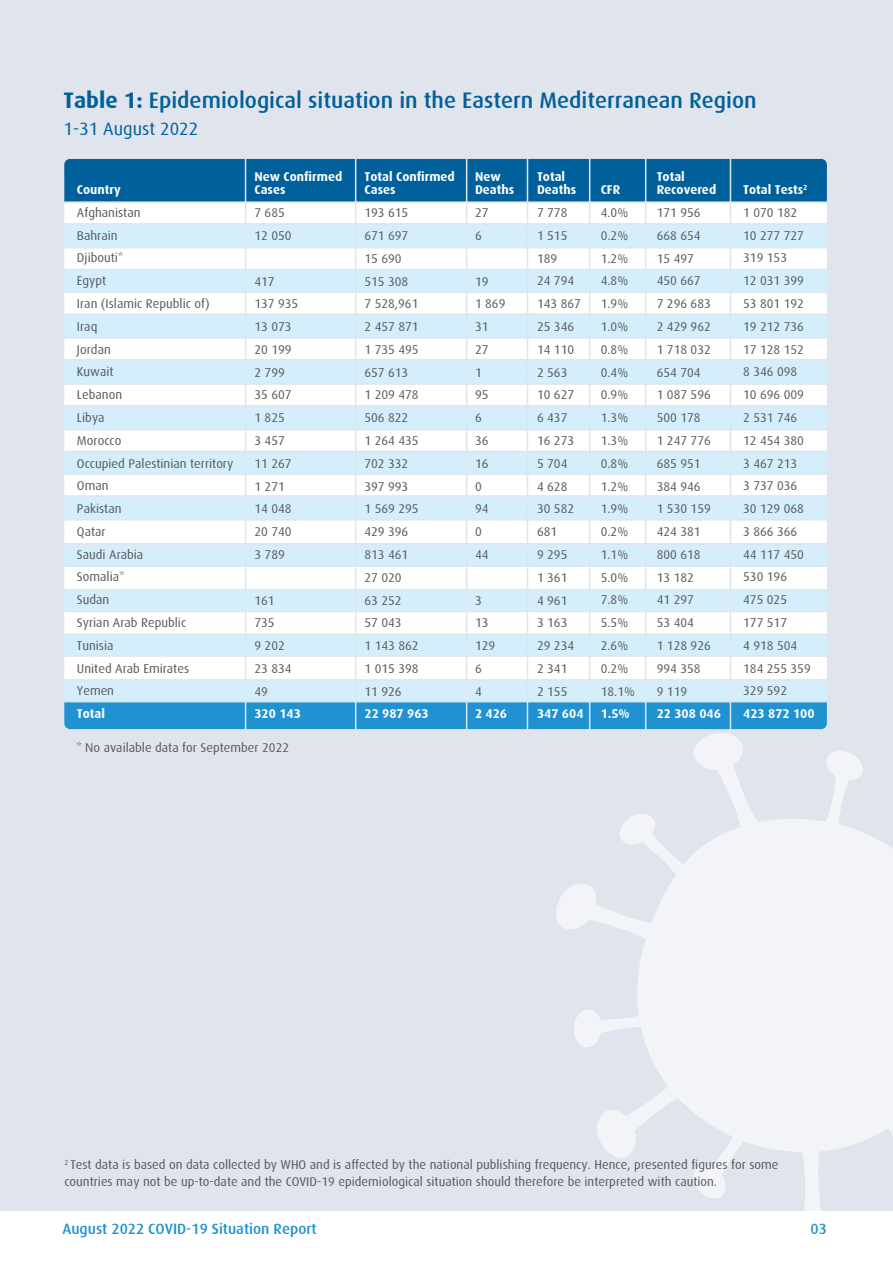
<style>
.page{position:relative;width:893px;height:1263px;background:#fff}
.page>*{position:absolute;margin:0;border:0;box-sizing:border-box;transform-origin:0 0}
.t1{font:500 22.5px "Dax";color:#00609b}
.t2{font:18px "Dax";color:#00609b}
.t3{font:500 15px "Dax";color:#2192d1}
.t4{font:12.75px/22.8px "Dax";color:#57585a}
.t5{font:700 12.75px/13.8px "Dax";color:#fff}
.s1{font-weight:700}
.s2{font-weight:700;color:#fff}
</style>
<div class="page">
<div style="left:0;top:0;width:893px;height:1210px;background:#e0e4ec"></div>
<svg style="left:556px;top:733px;width:337px;height:478px;fill:#f2f4f7"></svg>
<div style="left:64px;top:175px;width:763px;height:554px;background:#fff;border-radius:4px"></div>
<div style="left:64px;top:224px;width:763px;height:24px;background:#d4effb"></div>
<div style="left:64px;top:269px;width:763px;height:23px;background:#d4effb"></div>
<div style="left:64px;top:314px;width:763px;height:24px;background:#d4effb"></div>
<div style="left:64px;top:360px;width:763px;height:23px;background:#d4effb"></div>
<div style="left:64px;top:406px;width:763px;height:24px;background:#d4effb"></div>
<div style="left:64px;top:451px;width:763px;height:23px;background:#d4effb"></div>
<div style="left:64px;top:496px;width:763px;height:24px;background:#d4effb"></div>
<div style="left:64px;top:543px;width:763px;height:24px;background:#d4effb"></div>
<div style="left:64px;top:590px;width:763px;height:22px;background:#d4effb"></div>
<div style="left:64px;top:634px;width:763px;height:22px;background:#d4effb"></div>
<div style="left:64px;top:680px;width:763px;height:22px;background:#d4effb"></div>
<div style="left:64px;top:159px;width:763px;height:42px;background:#00609b"></div>
<div style="left:64px;top:702px;width:763px;height:27px;background:#2192d1"></div>
<hr style="left:245px;top:159px;width:1px;height:572px;background:#e0e4ec">
<hr style="left:355px;top:159px;width:1px;height:572px;background:#e0e4ec">
<hr style="left:527px;top:159px;width:1px;height:572px;background:#e0e4ec">
<hr style="left:589px;top:159px;width:1px;height:572px;background:#e0e4ec">
<hr style="left:645px;top:159px;width:1px;height:572px;background:#e0e4ec">
<hr style="left:730px;top:159px;width:1px;height:572px;background:#e0e4ec">
<hr style="left:466px;top:159px;width:1px;height:572px;background:#e0e4ec">
<hr style="left:64px;top:201px;width:763px;height:2px;background:#e0e4ec">
<hr style="left:64px;top:223px;width:763px;height:2px;background:#e0e4ec">
<hr style="left:64px;top:247px;width:763px;height:1px;background:#e0e4ec">
<hr style="left:64px;top:269px;width:763px;height:1px;background:#e0e4ec">
<hr style="left:64px;top:292px;width:763px;height:1px;background:#e0e4ec">
<hr style="left:64px;top:313px;width:763px;height:2px;background:#e0e4ec">
<hr style="left:64px;top:337px;width:763px;height:2px;background:#e0e4ec">
<hr style="left:64px;top:359px;width:763px;height:1px;background:#e0e4ec">
<hr style="left:64px;top:383px;width:763px;height:2px;background:#e0e4ec">
<hr style="left:64px;top:405px;width:763px;height:2px;background:#e0e4ec">
<hr style="left:64px;top:429px;width:763px;height:1px;background:#e0e4ec">
<hr style="left:64px;top:451px;width:763px;height:1px;background:#e0e4ec">
<hr style="left:64px;top:473px;width:763px;height:2px;background:#e0e4ec">
<hr style="left:64px;top:495px;width:763px;height:2px;background:#e0e4ec">
<hr style="left:64px;top:519px;width:763px;height:2px;background:#e0e4ec">
<hr style="left:64px;top:543px;width:763px;height:2px;background:#e0e4ec">
<hr style="left:64px;top:565px;width:763px;height:2px;background:#e0e4ec">
<hr style="left:64px;top:589px;width:763px;height:1px;background:#e0e4ec">
<hr style="left:64px;top:611px;width:763px;height:1px;background:#e0e4ec">
<hr style="left:64px;top:633px;width:763px;height:2px;background:#e0e4ec">
<hr style="left:64px;top:655px;width:763px;height:2px;background:#e0e4ec">
<hr style="left:64px;top:679px;width:763px;height:2px;background:#e0e4ec">
<hr style="left:64px;top:701px;width:763px;height:1px;background:#e0e4ec">
<h1 class="t1" style="left:64px;top:87px;width:695px"><span class="s1">Table 1:</span> Epidemiological situation in the Eastern Mediterranean Region</h1>
<h2 class="t2" style="left:64px;top:119px;width:136px">1-31 August 2022</h2>
<p class="t5" style="left:254px;top:169px;width:89px">New Confirmed<br>Cases</p>
<p class="t4" style="left:254px;top:201px;width:39px">7 685<br>12 050</p>
<p class="t4" style="left:254px;top:270px;width:45px">417<br>137 935<br>13 073<br>20 199<br>2 799<br>35 607<br>1 825<br>3 457<br>11 267<br>1 271<br>14 048<br>20 740<br>3 789</p>
<p class="t4" style="left:254px;top:589px;width:39px">161<br>735<br>9 202<br>23 834<br>49</p>
<p class="t5" style="left:254px;top:707px;width:48px">320 143</p>
<p class="t5" style="left:657px;top:169px;width:61px">Total<br>Recovered</p>
<p class="t4" style="left:657px;top:201px;width:56px">171 956<br>668 654<br>15 497<br>450 667<br>7 296 683<br>2 429 962<br>1 718 032<br>654 704<br>1 087 596<br>500 178<br>1 247 776<br>685 951<br>384 946<br>1 530 159<br>424 381<br>800 618<br>13 182<br>41 297<br>53 404<br>1 128 926<br>994 358<br>9 119</p>
<p class="t5" style="left:657px;top:707px;width:66px">22 308 046</p>
<p class="t5" style="left:537px;top:169px;width:41px">Total<br>Deaths</p>
<p class="t4" style="left:537px;top:201px;width:45px">7 778<br>1 515<br>189<br>24 794<br>143 867<br>25 346<br>14 110<br>2 563<br>10 627<br>6 437<br>16 273<br>5 704<br>4 628<br>30 582<br>681<br>9 295<br>1 361<br>4 961<br>3 163<br>29 234<br>2 341<br>2 155</p>
<p class="t5" style="left:537px;top:707px;width:48px">347 604</p>
<p class="t5" style="left:365px;top:169px;width:92px">Total Confirmed<br>Cases</p>
<p class="t4" style="left:365px;top:201px;width:56px">193 615<br>671 697<br>15 690<br>515 308<br>7 528,961<br>2 457 871<br>1 735 495<br>657 613<br>1 209 478<br>506 822<br>1 264 435<br>702 332<br>397 993<br>1 569 295<br>429 396<br>813 461<br>27 020<br>63 252<br>57 043<br>1 143 862<br>1 015 398<br>11 926</p>
<p class="t5" style="left:365px;top:707px;width:66px">22 987 963</p>
<p class="t5" style="left:475px;top:169px;width:41px">New<br>Deaths</p>
<p class="t4" style="left:475px;top:201px;width:15px">27<br>6</p>
<p class="t4" style="left:475px;top:270px;width:32px">19<br>1 869<br>31<br>27<br>1<br>95<br>6<br>36<br>16<br>0<br>94<br>0<br>44</p>
<p class="t4" style="left:475px;top:589px;width:22px">3<br>13<br>129<br>6<br>4</p>
<p class="t5" style="left:475px;top:707px;width:34px">2 426</p>
<p class="t4" style="left:743px;top:178px;width:69px"><span class="s2">Total Tests</span><sup>2<br></sup>1 070 182<br>10 277 727<br>319 153<br>12 031 399<br>53 801 192<br>19 212 736<br>17 128 152<br>8 346 098<br>10 696 009<br>2 531 746<br>12 454 380<br>3 467 213<br>3 737 036<br>30 129 068<br>3 866 366<br>44 117 450<br>530 196<br>475 025<br>177 517<br>4 918 504<br>184 255 359<br>329 592</p>
<p class="t5" style="left:743px;top:707px;width:73px">423 872 100</p>
<p class="t5" style="left:77px;top:183px;width:45px">Country</p>
<p class="t4" style="left:77px;top:201px;width:158px">Afghanistan<br>Bahrain<br>Djibouti*<br>Egypt<br>Iran (Islamic Republic of)<br>Iraq<br>Jordan<br>Kuwait<br>Lebanon<br>Libya<br>Morocco<br>Occupied Palestinian territory<br>Oman<br>Pakistan<br>Qatar<br>Saudi Arabia<br>Somalia*<br>Sudan<br>Syrian Arab Republic<br>Tunisia<br>United Arab Emirates<br>Yemen</p>
<p class="t5" style="left:77px;top:707px;width:30px">Total</p>
<p class="t5" style="left:601px;top:183px;width:21px">CFR</p>
<p class="t4" style="left:601px;top:201px;width:36px">4.0%<br>0.2%<br>1.2%<br>4.8%<br>1.9%<br>1.0%<br>0.8%<br>0.4%<br>0.9%<br>1.3%<br>1.3%<br>0.8%<br>1.2%<br>1.9%<br>0.2%<br>1.1%<br>5.0%<br>7.8%<br>5.5%<br>2.6%<br>0.2%<br>18.1%</p>
<p class="t5" style="left:601px;top:707px;width:31px">1.5%</p>
<p class="t4" style="left:76px;top:736px;width:214px">* No available data for September 2022</p>
<p class="t4" style="left:64px;top:1156px;width:716px;line-height:16.8px"><sup>2</sup> Test data is based on data collected by WHO and is affected by the national publishing frequency. Hence, presented figures for some countries may not be up-to-date and the COVID-19 epidemiological situation should therefore be interpreted with caution.</p>
<p class="t3" style="left:62px;top:1220px;width:256px">August 2022 COVID-19 Situation Report</p>
<p class="t3" style="left:810px;top:1220px;width:18px">03</p>
</div>
